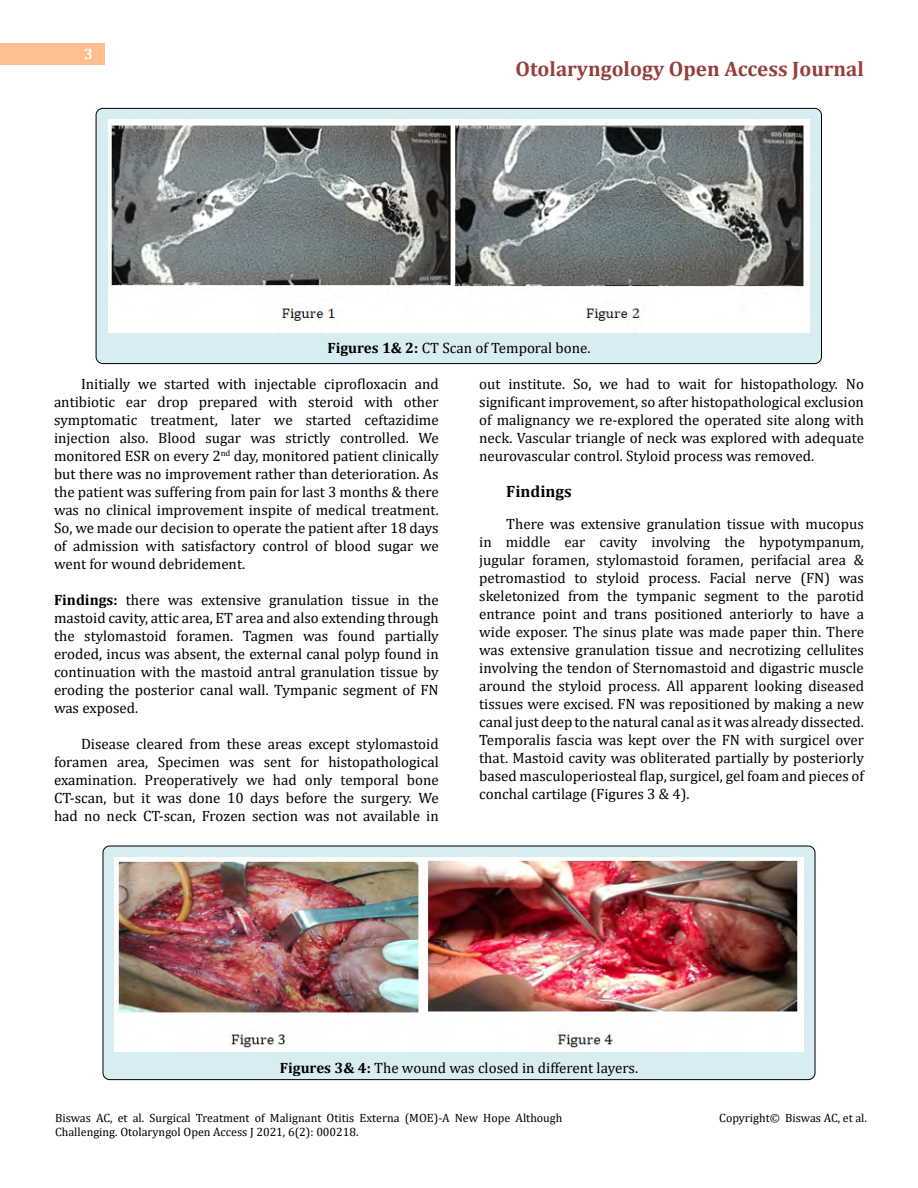
<style>
.page{position:relative;width:918px;height:1188px;background:#fff}
.page>*{position:absolute;margin:0;border:0;box-sizing:border-box;transform-origin:0 0}
.t1{font:700 21px "Cambria";color:#953f3c}
.t2{font:700 16.5px "Cambria";color:#000}
.t3{font:15px/18px "Cambria";color:#000;text-align:justify}
.t4{font:700 15px "Cambria";color:#fff}
.t5{font:12px/14.2px "Cambria";color:#000}
.s1{font-weight:700}
</style>
<div class="page">
<div style="left:0;top:43px;width:105px;height:21px;background:#ffbf91"></div>
<div style="left:103px;top:846px;width:712px;height:234px;background:#d8edf2;border-radius:7px"></div>
<div style="left:103px;top:846px;width:712px;height:234px;border:1px solid #000;border-radius:7px"></div>
<div style="left:96px;top:108px;width:726px;height:256px;background:#d8edf2;border-radius:7px"></div>
<div style="left:96px;top:108px;width:726px;height:256px;border:1px solid #000;border-radius:7px"></div>
<img style="left:108px;top:119px;width:702px;height:213px">
<img style="left:115px;top:857px;width:688px;height:195px">
<p class="t4" style="left:84px;top:44px;width:10px">3</p>
<h1 class="t1" style="left:516px;top:54px;width:350px">Otolaryngology Open Access Journal</h1>
<p class="t3" style="left:327px;top:339px;width:265px"><span class="s1">Figures 1&amp; 2:</span> CT Scan of Temporal bone.</p>
<p class="t3" style="left:54px;top:375px;width:386px;text-indent:27px">Initially we started with injectable ciprofloxacin and antibiotic ear drop prepared with steroid with other symptomatic treatment, later we started ceftazidime injection also. Blood sugar was strictly controlled. We monitored ESR on every 2<sup>nd</sup> day, monitored patient clinically but there was no improvement rather than deterioration. As the patient was suffering from pain for last 3 months &amp; there was no clinical improvement inspite of medical treatment.<br>So, we made our decision to operate the patient after 18 days of admission with satisfactory control of blood sugar we went for wound debridement.</p>
<p class="t3" style="left:54px;top:591px;width:386px"><span class="s1">Findings:</span> there was extensive granulation tissue in the mastoid cavity, attic area, ET area and also extending through the stylomastoid foramen. Tagmen was found partially eroded, incus was absent, the external canal polyp found in continuation with the mastoid antral granulation tissue by eroding the posterior canal wall. Tympanic segment of FN was exposed.</p>
<p class="t3" style="left:54px;top:735px;width:386px;text-indent:27px">Disease cleared from these areas except stylomastoid foramen area, Specimen was sent for histopathological examination. Preoperatively we had only temporal bone CT-scan, but it was done 10 days before the surgery. We had no neck CT-scan, Frozen section was not available in</p>
<p class="t3" style="left:479px;top:375px;width:386px">out institute. So, we had to wait for histopathology. No significant improvement, so after histopathological exclusion of malignancy we re-explored the operated site along with neck. Vascular triangle of neck was explored with adequate neurovascular control. Styloid process was removed.</p>
<p class="t2" style="left:506px;top:480px;width:67px">Findings</p>
<p class="t3" style="left:479px;top:515px;width:386px;text-indent:27px">There was extensive granulation tissue with mucopus in middle ear cavity involving the hypotympanum, jugular foramen, stylomastoid foramen, perifacial area &amp; petromastiod to styloid process. Facial nerve (FN) was skeletonized from the tympanic segment to the parotid entrance point and trans positioned anteriorly to have a wide exposer. The sinus plate was made paper thin. There was extensive granulation tissue and necrotizing cellulites involving the tendon of Sternomastoid and digastric muscle around the styloid process. All apparent looking diseased tissues were excised. FN was repositioned by making a new canal just deep to the natural canal as it was already dissected.<br>Temporalis fascia was kept over the FN with surgicel over that. Mastoid cavity was obliterated partially by posteriorly based masculoperiosteal flap, surgicel, gel foam and pieces of conchal cartilage (Figures 3 &amp; 4).</p>
<p class="t3" style="left:280px;top:1059px;width:360px"><span class="s1">Figures 3&amp; 4:</span> The wound was closed in different layers.</p>
<p class="t5" style="left:55px;top:1111px;width:509px">Biswas AC, et al. Surgical Treatment of Malignant Otitis Externa (MOE)-A New Hope Although<br>Challenging. Otolaryngol Open Access J 2021, 6(2): 000218.</p>
<p class="t5" style="left:719px;top:1111px;width:149px">Copyright© Biswas AC, et al.</p>
</div>
